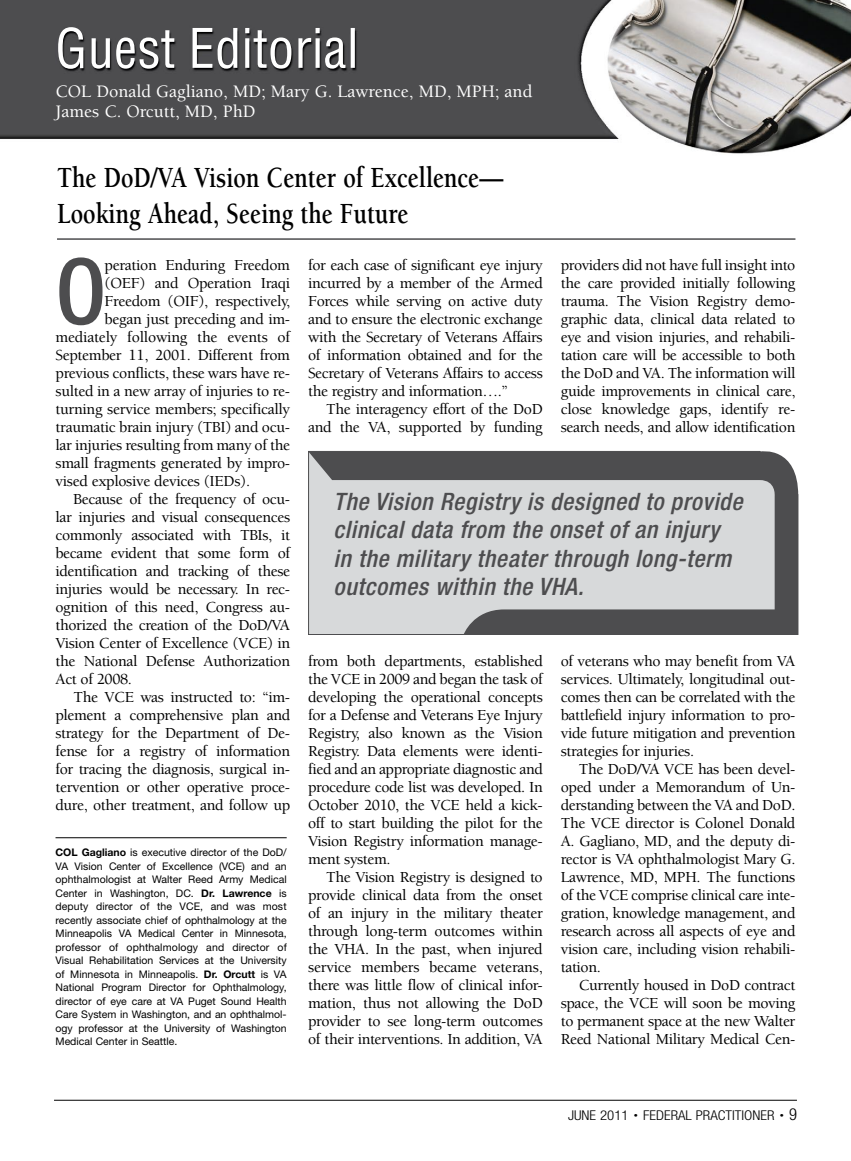
<style>
.page{position:relative;width:851px;height:1161px;background:#fff}
.page>*{position:absolute;margin:0;border:0;box-sizing:border-box;transform-origin:0 0}
.t2{font:500 condensed 91.35px "Helvetica Neue LT Std";color:#4d4d4f}
.EDIT_H1{font:700 30px/36px "Berkeley Std";color:#000;scale:.8 1}
.callout{font:italic 500 condensed 24px/28.5px "Helvetica Neue LT Std";letter-spacing:.025em;color:#4d4d4f}
.Author{font:500 18px/19.5px "Berkeley Std";color:#fff}
.t1{font:500 15.75px/18px "Berkeley Std";letter-spacing:-.025em;color:#000;text-align:justify}
.t2-2{font:500 15.75px "Berkeley Std";letter-spacing:-.02em;color:#000}
.None-2{font:300 condensed 13.5px "Helvetica Neue LT Std";color:#000;scale:1.1 1}
.bio{font:10.5px/13.5px "Helvetica Neue LT Std";color:#000;text-align:justify}
.s1{font-weight:700}
.s2{font-size:7.5px}
.s3{font-size:16.5px}
</style>
<div class="page">
<img style="left:0;top:0;width:850px;height:154px">
<img style="left:58px;top:27px;width:297px;height:42px">
<hr style="left:54px;top:1100px;width:742px;height:1px;background:#000">
<hr style="left:56px;top:837px;width:231px;height:1px;background:#000">
<hr style="left:57px;top:238px;width:738px;height:2px;background:#4d4d4f">
<svg style="left:308px;top:451px;width:490px;height:184px;background:#b0b1b3"></svg>
<p class="Author" style="left:56px;top:82px;width:478px">COL Donald Gagliano, MD; Mary G. Lawrence, MD, MPH; and<br>James C. Orcutt, MD, PhD</p>
<p class="EDIT_H1" style="left:57px;top:160px;width:559px">The DoD/VA Vision Center of Excellence—<br>Looking Ahead, Seeing the Future</p>
<p class="t2" style="left:56px;top:237px;width:52px">O</p>
<p class="t2-2" style="left:104px;top:257px;width:187px">peration Enduring Freedom</p>
<p class="t2-2" style="left:104px;top:275px;width:187px">(OEF) and Operation Iraqi</p>
<p class="t2-2" style="left:104px;top:293px;width:187px">Freedom (OIF), respectively,</p>
<p class="t2-2" style="left:104px;top:311px;width:187px">began just preceding and im-</p>
<p class="t2-2" style="left:56px;top:329px;width:236px">mediately following the events of</p>
<p class="t2-2" style="left:56px;top:347px;width:236px">September 11, 2001. Different from</p>
<p class="t2-2" style="left:56px;top:365px;width:236px">previous conflicts, these wars have re-</p>
<p class="t2-2" style="left:56px;top:383px;width:236px">sulted in a new array of injuries to re-</p>
<p class="t2-2" style="left:56px;top:401px;width:236px">turning service members; specifically</p>
<p class="t2-2" style="left:56px;top:419px;width:236px">traumatic brain injury (TBI) and ocu-</p>
<p class="t2-2" style="left:56px;top:437px;width:236px">lar injuries resulting from many of the</p>
<p class="t2-2" style="left:56px;top:455px;width:236px">small fragments generated by impro-</p>
<p class="t2-2" style="left:56px;top:473px;width:196px">vised explosive devices (IEDs).</p>
<p class="t1" style="left:56px;top:490px;width:236px;text-indent:18px">Because of the frequency of ocu&shy;lar injuries and visual consequences commonly associated with TBIs, it became evident that some form of identification and tracking of these injuries would be necessary. In rec&shy;ognition of this need, Congress au&shy;thorized the creation of the DoD/VA Vision Center of Excellence (VCE) in the National Defense Authorization Act of 2008.</p>
<p class="t1" style="left:56px;top:688px;width:236px;text-indent:18px">The VCE was instructed to: “im&shy;plement a comprehensive plan and strategy for the Department of De&shy;fense for a registry of information for tracing the diagnosis, surgical in&shy;tervention or other operative proce&shy;dure, other treatment, and follow up</p>
<p class="bio" style="left:56px;top:845px;width:233px"><span class="s1">COL Gagliano</span> is executive director of the DoD/ VA Vision Center of Excellence (VCE) and an ophthalmologist at Walter Reed Army Medical Center in Washington, DC. <span class="s1">Dr. Lawrence</span> is deputy director of the VCE, and was most recently associate chief of ophthalmology at the Minneapolis VA Medical Center in Minnesota, professor of ophthalmology and director of Visual Rehabilitation Services at the University of Minnesota in Minneapolis. <span class="s1">Dr. Orcutt</span> is VA National Program Director for Ophthalmology, director of eye care at VA Puget Sound Health Care System in Washington, and an ophthalmol&shy;ogy professor at the University of Washington Medical Center in Seattle.</p>
<p class="t1" style="left:308px;top:256px;width:236px">for each case of significant eye injury incurred by a member of the Armed Forces while serving on active duty and to ensure the electronic exchange with the Secretary of Veterans Affairs of information obtained and for the Secretary of Veterans Affairs to access the registry and information….”</p>
<p class="t1" style="left:308px;top:400px;width:236px;text-align:right">The interagency effort of the DoD and the VA, supported by funding</p>
<p class="t1" style="left:561px;top:256px;width:236px">providers did not have full insight into the care provided initially following trauma. The Vision Registry demo&shy;graphic data, clinical data related to eye and vision injuries, and rehabili&shy;tation care will be accessible to both the DoD and VA. The information will guide improvements in clinical care, close knowledge gaps, identify re&shy;search needs, and allow identification</p>
<p class="callout" style="left:333px;top:487px;width:410px">The Vision Registry is designed to provide clinical data from the onset of an injury in the military theater through long-term outcomes within the VHA.</p>
<p class="t1" style="left:308px;top:652px;width:236px">from both departments, established the VCE in 2009 and began the task of developing the operational concepts for a Defense and Veterans Eye Injury Registry, also known as the Vision Registry. Data elements were identi&shy;fied and an appropriate diagnostic and procedure code list was developed. In October 2010, the VCE held a kick&shy;off to start building the pilot for the Vision Registry information manage&shy;ment system.</p>
<p class="t1" style="left:308px;top:868px;width:236px;text-indent:18px">The Vision Registry is designed to provide clinical data from the onset of an injury in the military theater through long-term outcomes within the VHA. In the past, when injured service members became veterans, there was little flow of clinical infor&shy;mation, thus not allowing the DoD provider to see long-term outcomes of their interventions. In addition, VA</p>
<p class="t1" style="left:561px;top:652px;width:236px">of veterans who may benefit from VA services. Ultimately, longitudinal out&shy;comes then can be correlated with the battlefield injury information to pro&shy;vide future mitigation and prevention strategies for injuries.</p>
<p class="t1" style="left:561px;top:760px;width:236px;text-indent:18px">The DoD/VA VCE has been devel&shy;oped under a Memorandum of Un&shy;derstanding between the VA and DoD.<br>The VCE director is Colonel Donald A. Gagliano, MD, and the deputy di&shy;rector is VA ophthalmologist Mary G.<br>Lawrence, MD, MPH. The functions of the VCE comprise clinical care inte&shy;gration, knowledge management, and research across all aspects of eye and vision care, including vision rehabili&shy;tation.</p>
<p class="t1" style="left:561px;top:976px;width:236px;text-indent:18px">Currently housed in DoD contract space, the VCE will soon be moving to permanent space at the new Walter Reed National Military Medical Cen-</p>
<p class="None-2" style="left:568px;top:1107px;width:209px">JUNE 2011 <span class="s2">•</span> FEDERAL PRACTITIONER <span class="s2">•</span> <span class="s3">9</span></p>
</div>
